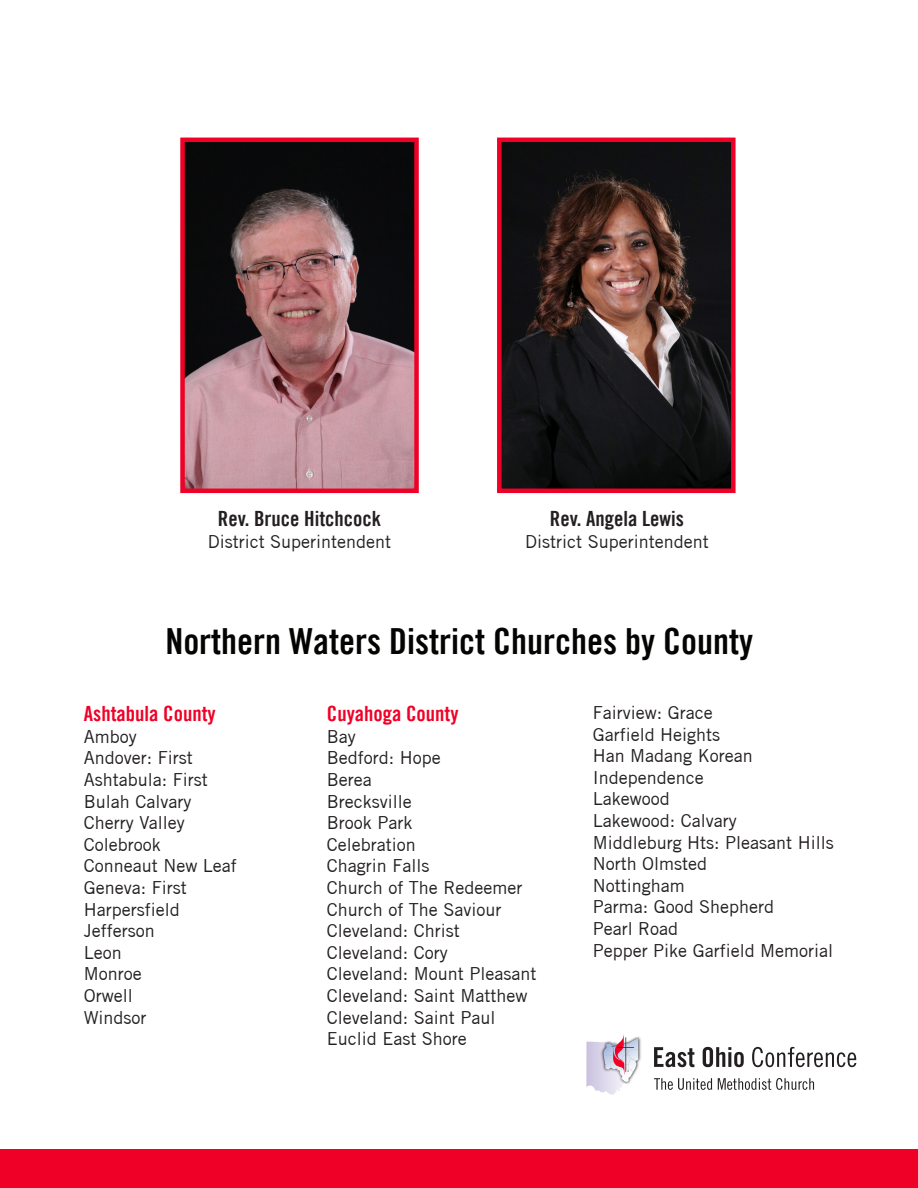
<style>
.page{position:relative;width:918px;height:1188px;background:#fff}
.page>*{position:absolute;margin:0;border:0;box-sizing:border-box;transform-origin:0 0}
.t1{font:36px "Trade Gothic Bold Cond Twenty";color:#040503}
.t2{font:21px "Trade Gothic Bold Cond Twenty";color:#231f20}
.t3{font:21px "Trade Gothic Bold Cond Twenty";color:#ef0027}
.t4{font:18px/21.6px "Trade Gothic";color:#231f20}
</style>
<div class="page">
<div style="left:0;top:1150px;width:918px;height:38px;background:#ef0027"></div>
<img style="left:185px;top:143px;width:229px;height:345px">
<img style="left:502px;top:143px;width:229px;height:345px">
<div style="left:180px;top:138px;width:239px;height:355px;border:4px solid #ef0027"></div>
<div style="left:497px;top:138px;width:239px;height:355px;border:4px solid #ef0027"></div>
<img style="left:638px;top:1036px;width:3px;height:31px">
<svg style="left:586px;top:1034px;width:52px;height:61px"></svg>
<svg style="left:654px;top:1078px;width:58px;height:12px"></svg>
<svg style="left:718px;top:1078px;width:96px;height:12px"></svg>
<svg style="left:654px;top:1047px;width:40px;height:20px"></svg>
<svg style="left:703px;top:1047px;width:41px;height:20px"></svg>
<svg style="left:752px;top:1047px;width:104px;height:20px"></svg>
<p class="t2" style="left:218px;top:506px;width:165px">Rev. Bruce Hitchcock</p>
<p class="t4" style="left:208px;top:531px;width:185px">District Superintendent</p>
<p class="t2" style="left:550px;top:506px;width:136px">Rev. Angela Lewis</p>
<p class="t4" style="left:525px;top:531px;width:185px">District Superintendent</p>
<h1 class="t1" style="left:165px;top:619px;width:589px">Northern Waters District Churches by County</h1>
<p class="t3" style="left:84px;top:701px;width:133px">Ashtabula County</p>
<p class="t4" style="left:84px;top:725px;width:154px">Amboy<br>Andover: First<br>Ashtabula: First<br>Bulah Calvary<br>Cherry Valley<br>Colebrook<br>Conneaut New Leaf<br>Geneva: First<br>Harpersfield<br>Jefferson<br>Leon<br>Monroe<br>Orwell<br>Windsor</p>
<p class="t3" style="left:327px;top:701px;width:133px">Cuyahoga County</p>
<p class="t4" style="left:327px;top:725px;width:211px">Bay<br>Bedford: Hope<br>Berea<br>Brecksville<br>Brook Park<br>Celebration<br>Chagrin Falls<br>Church of The Redeemer<br>Church of The Saviour<br>Cleveland: Christ<br>Cleveland: Cory<br>Cleveland: Mount Pleasant<br>Cleveland: Saint Matthew<br>Cleveland: Saint Paul<br>Euclid East Shore</p>
<p class="t4" style="left:593px;top:702px;width:242px">Fairview: Grace<br>Garfield Heights<br>Han Madang Korean<br>Independence<br>Lakewood<br>Lakewood: Calvary<br>Middleburg Hts: Pleasant Hills<br>North Olmsted<br>Nottingham<br>Parma: Good Shepherd<br>Pearl Road<br>Pepper Pike Garfield Memorial</p>
</div>
